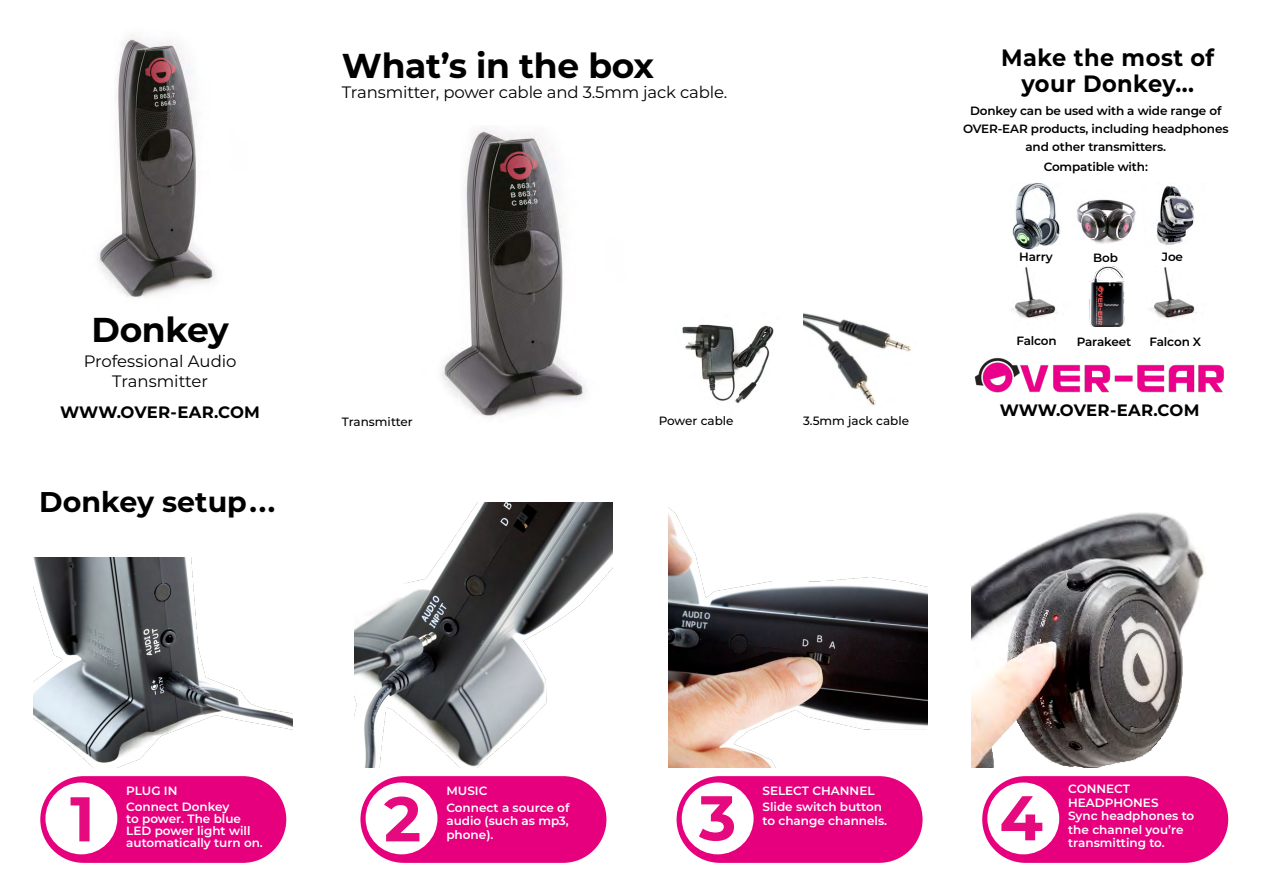
<style>
.page{position:relative;width:1263px;height:893px;background:#fff}
.page>*{position:absolute;margin:0;border:0;box-sizing:border-box;transform-origin:0 0}
.t1{font:700 63px "Montserrat";color:#e50b7e}
.t2{font:700 34.5px "Montserrat";letter-spacing:-.01em;color:#000}
.t3{font:700 28.5px "Montserrat";color:#000}
.t4{font:700 23.7px/25.5px "Montserrat";letter-spacing:.02em;color:#000;text-align:center;scale:.95 1}
.t5{font:16.5px/19.5px "Montserrat";letter-spacing:-.01em;color:#000;text-align:center}
.t6{font:700 16.5px "Montserrat";letter-spacing:.005em;color:#000}
.t7{font:600 12px/13.5px "Montserrat";color:#fff}
.t8{font:600 12px/18px "Montserrat";letter-spacing:-.01em;color:#000;text-align:center}
.t9{font:500 12px "Montserrat";color:#000}
</style>
<div class="page">
<div style="left:676px;top:776px;width:246px;height:87px;background:#e6007e;border-radius:43px"></div>
<div style="left:982px;top:776px;width:246px;height:87px;background:#e6007e;border-radius:43px"></div>
<div style="left:682px;top:782px;width:72px;height:72px;background:#fff;border-radius:50%"></div>
<div style="left:987px;top:782px;width:72px;height:72px;background:#fff;border-radius:50%"></div>
<div style="left:360px;top:776px;width:246px;height:87px;background:#e6007e;border-radius:43px"></div>
<div style="left:366px;top:782px;width:71px;height:72px;background:#fff;border-radius:50%"></div>
<div style="left:40px;top:776px;width:246px;height:87px;background:#e6007e;border-radius:43px"></div>
<div style="left:45px;top:782px;width:72px;height:72px;background:#fff;border-radius:50%"></div>
<img style="left:669px;top:508px;width:258px;height:260px">
<img style="left:971px;top:512px;width:234px;height:256px">
<img style="left:354px;top:502px;width:259px;height:266px">
<img style="left:34px;top:557px;width:258px;height:211px">
<img style="left:98px;top:35px;width:117px;height:263px">
<img style="left:441px;top:128px;width:146px;height:289px">
<img style="left:803px;top:313px;width:108px;height:93px">
<img style="left:682px;top:324px;width:92px;height:79px">
<img style="left:1077px;top:199px;width:59px;height:45px">
<img style="left:974px;top:357px;width:250px;height:36px">
<img style="left:1012px;top:183px;width:49px;height:66px">
<img style="left:1156px;top:186px;width:38px;height:59px">
<img style="left:1011px;top:267px;width:47px;height:52px">
<img style="left:1089px;top:266px;width:35px;height:61px">
<img style="left:1150px;top:267px;width:47px;height:52px">
<h2 class="t2" style="left:92px;top:305px;width:139px">Donkey</h2>
<h3 class="t5" style="left:84px;top:351px;width:154px">Professional Audio<br>Transmitter</h3>
<h3 class="t6" style="left:60px;top:400px;width:201px">WWW.OVER-EAR.COM</h3>
<h3 class="t3" style="left:39px;top:481px;width:238px">Donkey setup...</h3>
<h2 class="t2" style="left:342px;top:41px;width:314px">What’s in the box</h2>
<h3 class="t5" style="left:342px;top:82px;width:387px">Transmitter, power cable and 3.5mm jack cable.</h3>
<p class="t9" style="left:342px;top:413px;width:72px">Transmitter</p>
<p class="t9" style="left:659px;top:412px;width:76px">Power cable</p>
<p class="t9" style="left:803px;top:412px;width:107px">3.5mm jack cable</p>
<h3 class="t4" style="left:1001px;top:44px;width:226px">Make the most of your Donkey...</h3>
<p class="t8" style="left:963px;top:101px;width:267px">Donkey can be used with a wide range of<br>OVER-EAR products, including headphones and other transmitters.</p>
<p class="t8" style="left:1044px;top:157px;width:106px">Compatible with:</p>
<p class="t8" style="left:1019px;top:247px;width:35px">Harry</p>
<p class="t8" style="left:1093px;top:248px;width:26px">Bob</p>
<p class="t8" style="left:1162px;top:247px;width:23px">Joe</p>
<p class="t8" style="left:1016px;top:331px;width:42px">Falcon</p>
<p class="t8" style="left:1077px;top:332px;width:56px">Parakeet</p>
<p class="t8" style="left:1149px;top:332px;width:53px">Falcon X</p>
<h3 class="t6" style="left:1000px;top:399px;width:201px">WWW.OVER-EAR.COM</h3>
<h1 class="t1" style="left:70px;top:774px;width:26px">1</h1>
<p class="t7" style="left:126px;top:782px;width:105px;line-height:16.5px">PLUG IN<br>Connect Donkey</p>
<p class="t7" style="left:126px;top:812px;width:138px;line-height:12px">to power. The blue<br>LED power light will automatically turn on.</p>
<p class="t7" style="left:762px;top:782px;width:121px;line-height:16.5px">SELECT CHANNEL<br>Slide switch button</p>
<p class="t7" style="left:762px;top:813px;width:126px">to change channels.</p>
<p class="t7" style="left:446px;top:782px;width:125px;line-height:16.5px">MUSIC<br>Connect a source of</p>
<p class="t7" style="left:446px;top:813px;width:124px">audio (such as mp3,</p>
<h1 class="t1" style="left:384px;top:774px;width:39px">2</h1>
<h1 class="t1" style="left:699px;top:772px;width:39px">3</h1>
<h1 class="t1" style="left:999px;top:772px;width:45px">4</h1>
<p class="t7" style="left:446px;top:827px;width:49px">phone).</p>
<p class="t7" style="left:1068px;top:781px;width:128px">CONNECT<br>HEADPHONES<br>Sync headphones to the channel you’re transmitting to.</p>
</div>
